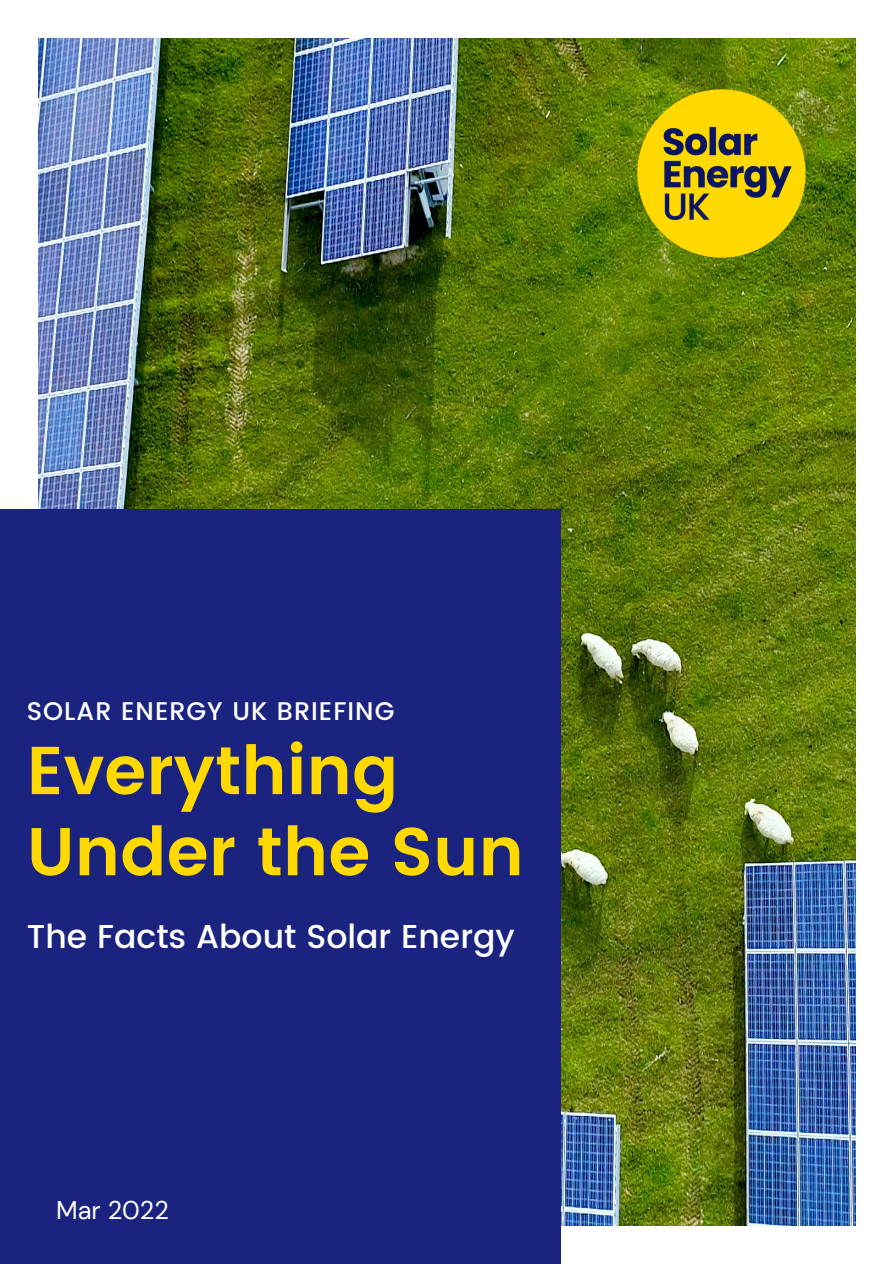
<style>
.page{position:relative;width:894px;height:1264px;background:#fff}
.page>*{position:absolute;margin:0;border:0;box-sizing:border-box;transform-origin:0 0}
.t1{font:600 67.5px/81px "Poppins";color:#ffd900}
.t2{font:500 33px "Poppins";color:#fff}
.t3{font:500 25.5px "Poppins";letter-spacing:.04em;color:#fff}
.t4{font:25.5px "DM Sans";color:#fff}
</style>
<div class="page">
<img style="left:39px;top:39px;width:816px;height:1186px">
<div style="left:0;top:509px;width:561px;height:754px;background:#1a237e"></div>
<img style="left:637px;top:89px;width:167px;height:168px">
<p class="t3" style="left:27px;top:696px;width:369px">SOLAR ENERGY UK BRIEFING</p>
<p class="t1" style="left:27px;top:730px;width:498px">Everything<br>Under the Sun</p>
<p class="t2" style="left:27px;top:917px;width:489px">The Facts About Solar Energy</p>
<p class="t4" style="left:56px;top:1193px;width:114px">Mar 2022</p>
</div>
